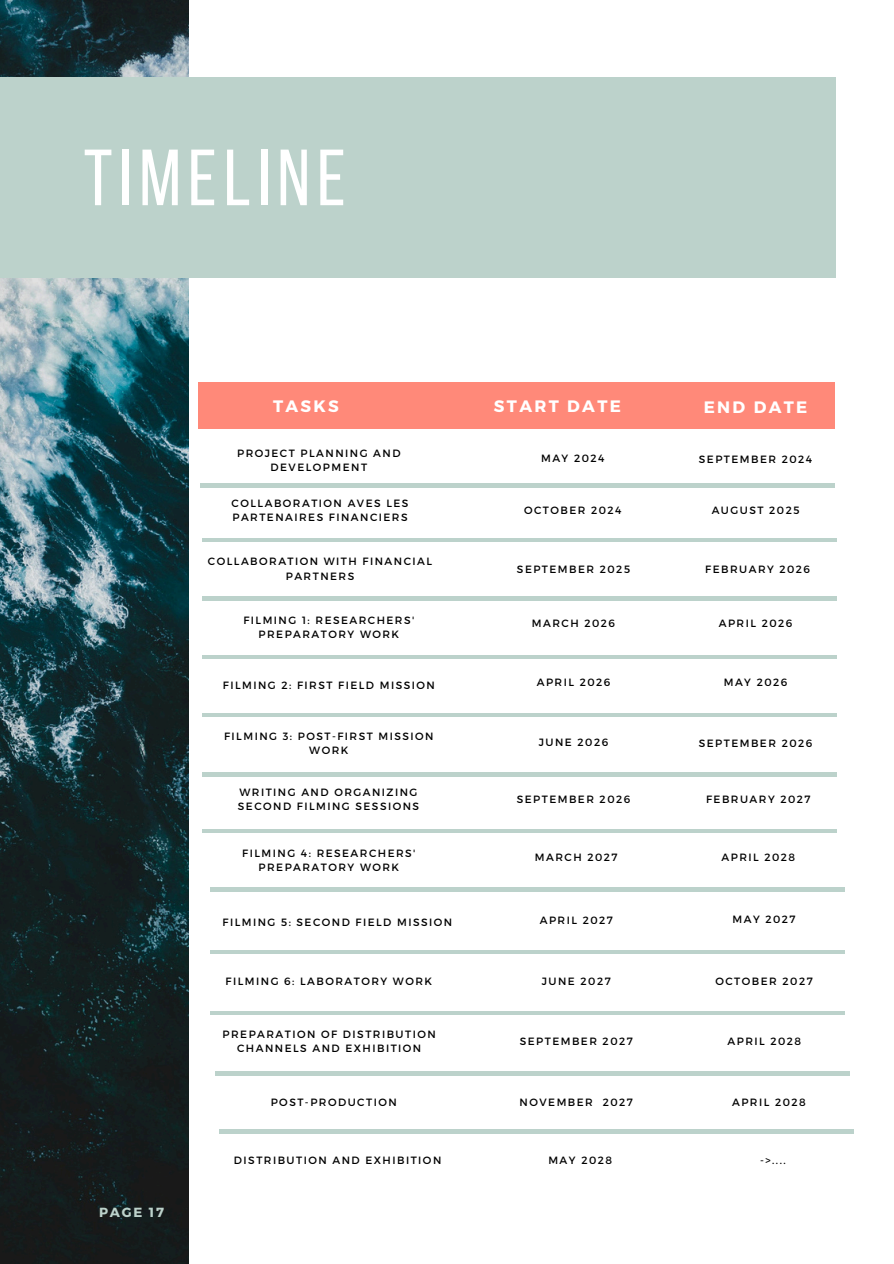
<style>
.page{position:relative;width:894px;height:1264px;background:#fff}
.page>*{position:absolute;margin:0;border:0;box-sizing:border-box;transform-origin:0 0}
.t1{font:79.35px "Bebas Neue";letter-spacing:.09em;color:#fff}
.t2{font:700 16.5px "Montserrat";letter-spacing:.14em;color:#fff}
.t3{font:700 13.2px "Montserrat";letter-spacing:.13em;color:#bcd2cb}
.t4{font:10.5px/14.1px "Montserrat";letter-spacing:.14em;color:#000;text-align:center}
</style>
<div class="page">
<img style="left:0;top:0;width:188px;height:1263px">
<div style="left:0;top:77px;width:834px;height:200px;background:#bcd2cb"></div>
<div style="left:198px;top:382px;width:636px;height:47px;background:#ff8979"></div>
<hr style="left:200px;top:484px;width:634px;height:3px;background:#bcd2cb">
<hr style="left:202px;top:538px;width:634px;height:3px;background:#bcd2cb">
<hr style="left:202px;top:596px;width:634px;height:4px;background:#bcd2cb">
<hr style="left:202px;top:655px;width:634px;height:3px;background:#bcd2cb">
<hr style="left:202px;top:713px;width:634px;height:3px;background:#bcd2cb">
<hr style="left:202px;top:773px;width:634px;height:3px;background:#bcd2cb">
<hr style="left:202px;top:829px;width:634px;height:3px;background:#bcd2cb">
<hr style="left:210px;top:887px;width:634px;height:4px;background:#bcd2cb">
<hr style="left:210px;top:950px;width:634px;height:3px;background:#bcd2cb">
<hr style="left:210px;top:1011px;width:634px;height:3px;background:#bcd2cb">
<hr style="left:215px;top:1071px;width:634px;height:4px;background:#bcd2cb">
<hr style="left:219px;top:1129px;width:634px;height:4px;background:#bcd2cb">
<p class="t1" style="left:84px;top:146px;width:263px">TIMELINE</p>
<h2 class="t2" style="left:273px;top:395px;width:67px">TASKS</h2>
<h2 class="t2" style="left:494px;top:395px;width:128px">START DATE</h2>
<h2 class="t2" style="left:703px;top:396px;width:105px">END DATE</h2>
<p class="t4" style="left:237px;top:446px;width:165px">PROJECT PLANNING AND<br>DEVELOPMENT</p>
<p class="t4" style="left:541px;top:451px;width:65px">MAY 2024</p>
<p class="t4" style="left:698px;top:452px;width:115px">SEPTEMBER 2024</p>
<p class="t4" style="left:231px;top:495px;width:178px;text-align:left">COLLABORATION AVES LES<br>PARTENAIRES FINANCIERS</p>
<p class="t4" style="left:524px;top:502px;width:99px">OCTOBER 2024</p>
<p class="t4" style="left:711px;top:502px;width:89px">AUGUST 2025</p>
<p class="t4" style="left:208px;top:554px;width:226px">COLLABORATION WITH FINANCIAL<br>PARTNERS</p>
<p class="t4" style="left:517px;top:561px;width:115px">SEPTEMBER 2025</p>
<p class="t4" style="left:705px;top:561px;width:106px">FEBRUARY 2026</p>
<p class="t4" style="left:243px;top:612px;width:172px">FILMING 1: RESEARCHERS'<br>PREPARATORY WORK</p>
<p class="t4" style="left:532px;top:616px;width:85px">MARCH 2026</p>
<p class="t4" style="left:718px;top:616px;width:75px">APRIL 2026</p>
<p class="t4" style="left:223px;top:678px;width:213px">FILMING 2: FIRST FIELD MISSION</p>
<p class="t4" style="left:536px;top:674px;width:75px">APRIL 2026</p>
<p class="t4" style="left:723px;top:674px;width:65px">MAY 2026</p>
<p class="t4" style="left:224px;top:728px;width:211px">FILMING 3: POST-FIRST MISSION<br>WORK</p>
<p class="t4" style="left:538px;top:735px;width:71px">JUNE 2026</p>
<p class="t4" style="left:698px;top:735px;width:115px">SEPTEMBER 2026</p>
<p class="t4" style="left:238px;top:784px;width:183px;text-align:left">WRITING AND ORGANIZING<br>SECOND FILMING SESSIONS</p>
<p class="t4" style="left:516px;top:791px;width:115px">SEPTEMBER 2026</p>
<p class="t4" style="left:706px;top:791px;width:106px">FEBRUARY 2027</p>
<p class="t4" style="left:242px;top:845px;width:174px">FILMING 4: RESEARCHERS'<br>PREPARATORY WORK</p>
<p class="t4" style="left:535px;top:849px;width:84px">MARCH 2027</p>
<p class="t4" style="left:721px;top:849px;width:75px">APRIL 2028</p>
<p class="t4" style="left:222px;top:915px;width:231px">FILMING 5: SECOND FIELD MISSION</p>
<p class="t4" style="left:539px;top:912px;width:75px">APRIL 2027</p>
<p class="t4" style="left:732px;top:911px;width:65px">MAY 2027</p>
<p class="t4" style="left:225px;top:973px;width:208px">FILMING 6: LABORATORY WORK</p>
<p class="t4" style="left:541px;top:973px;width:70px">JUNE 2027</p>
<p class="t4" style="left:715px;top:973px;width:99px">OCTOBER 2027</p>
<p class="t4" style="left:222px;top:1027px;width:215px">PREPARATION OF DISTRIBUTION<br>CHANNELS AND EXHIBITION</p>
<p class="t4" style="left:519px;top:1033px;width:114px">SEPTEMBER 2027</p>
<p class="t4" style="left:727px;top:1034px;width:75px">APRIL 2028</p>
<p class="t4" style="left:271px;top:1094px;width:127px">POST-PRODUCTION</p>
<p class="t4" style="left:519px;top:1094px;width:115px">NOVEMBER 2027</p>
<p class="t4" style="left:731px;top:1094px;width:75px">APRIL 2028</p>
<h1 class="t3" style="left:99px;top:1204px;width:66px">PAGE 17</h1>
<p class="t4" style="left:234px;top:1152px;width:209px">DISTRIBUTION AND EXHIBITION</p>
<p class="t4" style="left:548px;top:1152px;width:65px">MAY 2028</p>
<p class="t4" style="left:759px;top:1152px;width:27px">-&gt;....</p>
</div>
